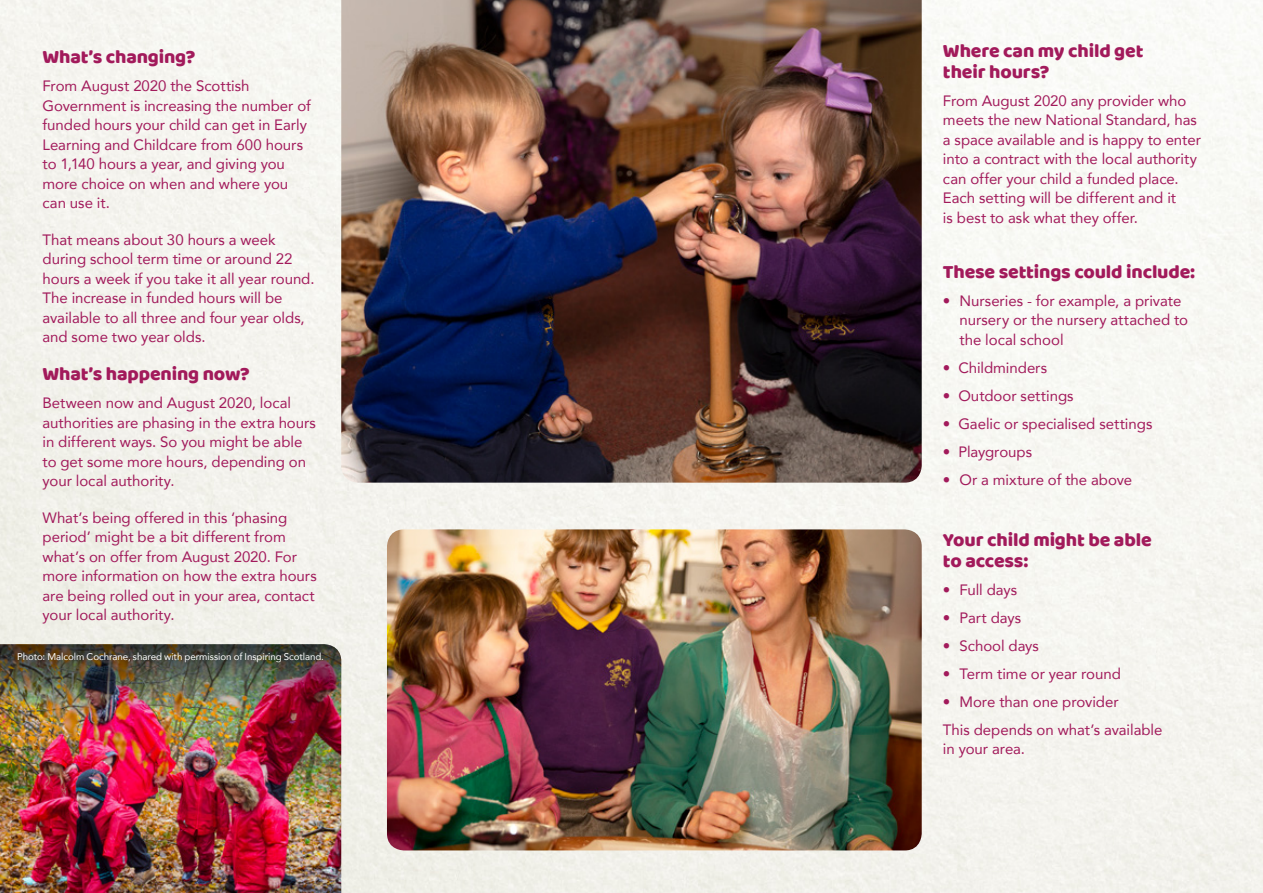
<style>
.page{position:relative;width:1263px;height:893px;background:#fff}
.page>*{position:absolute;margin:0;border:0;box-sizing:border-box;transform-origin:0 0}
.t1{font:19.5px/21px "Baloo Bhai";letter-spacing:-.01em;color:#a21a5b}
.t2{font:15px/19.5px "Avenir";letter-spacing:-.005em;color:#a21a5b}
.t3{font:9.75px "Avenir";letter-spacing:-.005em;color:#fff}
</style>
<div class="page">
<img style="left:341px;top:0;width:581px;height:483px">
<img style="left:387px;top:529px;width:535px;height:321px">
<img style="left:0;top:644px;width:341px;height:249px">
<p class="t1" style="left:43px;top:46px;width:155px">What’s changing?</p>
<p class="t2" style="left:43px;top:76px;width:270px">From August 2020 the Scottish<br>Government is increasing the number of funded hours your child can get in Early<br>Learning and Childcare from 600 hours to 1,140 hours a year, and giving you more choice on when and where you can use it.</p>
<p class="t2" style="left:43px;top:229px;width:273px">That means about 30 hours a week during school term time or around 22 hours a week if you take it all year round.<br>The increase in funded hours will be available to all three and four year olds, and some two year olds.</p>
<p class="t1" style="left:43px;top:363px;width:209px">What’s happening now?</p>
<p class="t2" style="left:43px;top:393px;width:275px">Between now and August 2020, local authorities are phasing in the extra hours in different ways. So you might be able to get some more hours, depending on your local authority.</p>
<p class="t2" style="left:43px;top:507px;width:276px">What’s being offered in this ‘phasing period’ might be a bit different from what’s on offer from August 2020. For more information on how the extra hours are being rolled out in your area, contact your local authority.</p>
<p class="t3" style="left:17px;top:648px;width:308px">Photo: Malcolm Cochrane, shared with permission of Inspiring Scotland.</p>
<p class="t1" style="left:943px;top:39px;width:202px">Where can my child get their hours?</p>
<p class="t2" style="left:943px;top:90px;width:259px">From August 2020 any provider who meets the new National Standard, has a space available and is happy to enter into a contract with the local authority can offer your child a funded place.<br>Each setting will be different and it<br>is best to ask what they offer.</p>
<p class="t1" style="left:943px;top:260px;width:254px">These settings could include:</p>
<p class="t2" style="left:959px;top:290px;width:230px;text-indent:-16px">• Nurseries - for example, a private nursery or the nursery attached to the local school</p>
<p class="t2" style="left:943px;top:357px;width:106px">• Childminders</p>
<p class="t2" style="left:943px;top:385px;width:132px">• Outdoor settings</p>
<p class="t2" style="left:943px;top:413px;width:211px">• Gaelic or specialised settings</p>
<p class="t2" style="left:943px;top:441px;width:91px">• Playgroups</p>
<p class="t2" style="left:943px;top:469px;width:191px">• Or a mixture of the above</p>
<p class="t1" style="left:943px;top:528px;width:210px">Your child might be able to access:</p>
<p class="t2" style="left:943px;top:579px;width:76px">• Full days</p>
<p class="t2" style="left:943px;top:607px;width:80px">• Part days</p>
<p class="t2" style="left:943px;top:635px;width:97px">• School days</p>
<p class="t2" style="left:943px;top:663px;width:179px">• Term time or year round</p>
<p class="t2" style="left:943px;top:691px;width:177px">• More than one provider</p>
<p class="t2" style="left:943px;top:719px;width:221px">This depends on what’s available in your area.</p>
</div>
